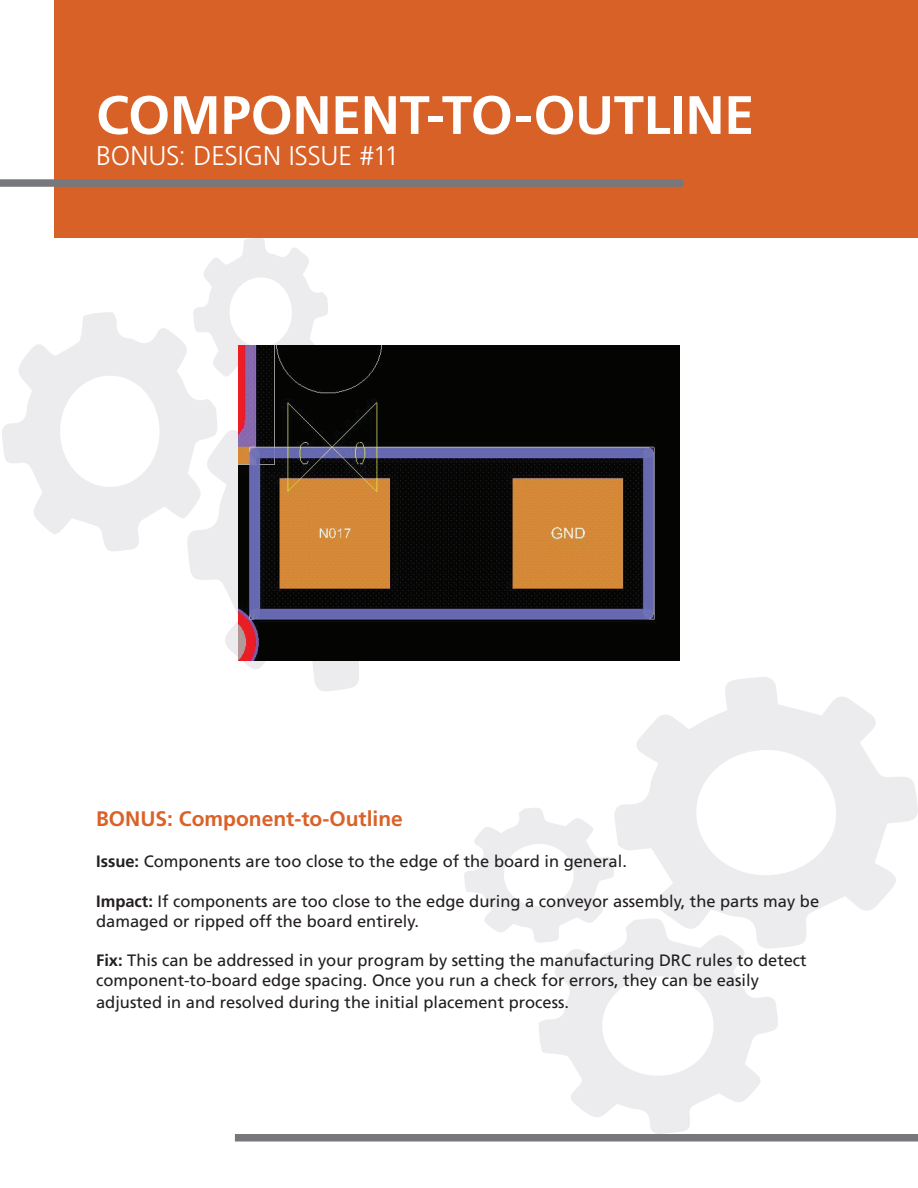
<style>
.page{position:relative;width:918px;height:1188px;background:#fff}
.page>*{position:absolute;margin:0;border:0;box-sizing:border-box;transform-origin:0 0}
.t1{font:700 54px "Frutiger LT Std";letter-spacing:-.005em;color:#fff}
.t2{font:300 27px "Frutiger LT Std";letter-spacing:-.01em;color:#fff}
.t3{font:700 21px "Frutiger LT Std";color:#da6127}
.t4{font:16.5px/19.8px "Frutiger LT Std";color:#231f20}
.s1{font-weight:700}
</style>
<div class="page">
<svg style="left:615px;top:677px;width:303px;height:271px"></svg>
<svg style="left:539px;top:918px;width:240px;height:216px;fill:#f4f4f5"></svg>
<svg style="left:464px;top:808px;width:151px;height:135px"></svg>
<svg style="left:188px;top:388px;width:272px;height:303px"></svg>
<svg style="left:2px;top:312px;width:217px;height:239px"></svg>
<svg style="left:192px;top:238px;width:137px;height:150px"></svg>
<div style="left:54px;top:0;width:864px;height:238px;background:#d86127"></div>
<div style="left:0;top:179px;width:683px;height:8px;background:#76787b"></div>
<div style="left:235px;top:1134px;width:683px;height:8px;background:#76787b"></div>
<img style="left:239px;top:346px;width:440px;height:314px">
<h1 class="t1" style="left:96px;top:83px;width:660px">COMPONENT-TO-OUTLINE</h1>
<h2 class="t2" style="left:96px;top:141px;width:305px">BONUS: DESIGN ISSUE #11</h2>
<p class="t3" style="left:96px;top:806px;width:308px">BONUS: Component-to-Outline</p>
<p class="t4" style="left:96px;top:852px;width:532px"><span class="s1">Issue:</span> Components are too close to the edge of the board in general.</p>
<p class="t4" style="left:96px;top:891px;width:725px"><span class="s1">Impact:</span> If components are too close to the edge during a conveyor assembly, the parts may be damaged or ripped off the board entirely.</p>
<p class="t4" style="left:96px;top:951px;width:712px"><span class="s1">Fix:</span> This can be addressed in your program by setting the manufacturing DRC rules to detect component-to-board edge spacing. Once you run a check for errors, they can be easily</p>
<p class="t4" style="left:96px;top:992px;width:475px">adjusted in and resolved during the initial placement process.</p>
</div>
